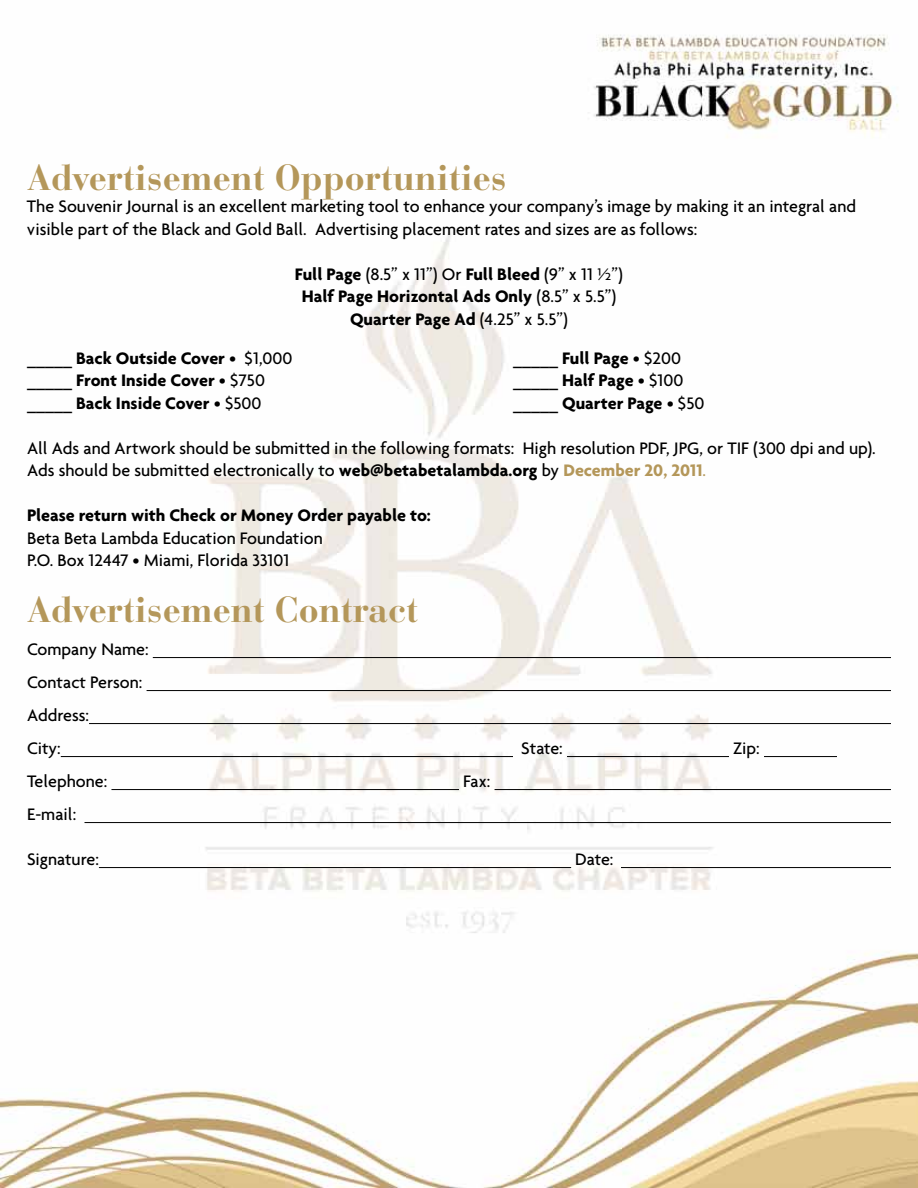
<style>
.page{position:relative;width:918px;height:1188px;background:#fff}
.page>*{position:absolute;margin:0;border:0;box-sizing:border-box;transform-origin:0 0}
.t1{font:700 36px "Bauer Bodoni Std";color:#b4975a}
.t2{font:500 18px/22.5px "Agenda";color:#000}
.t3{font:700 18px/22.5px "Agenda";color:#000;text-align:center}
.s1{font-weight:500}
.s2{font-weight:700}
.s3{font-weight:700;color:#b4975a}
.s4{color:#b4975a}
</style>
<div class="page">
<img style="left:0;top:34px;width:918px;height:1154px">
<hr style="left:153px;top:657px;width:738px;height:1px;background:#000">
<hr style="left:147px;top:690px;width:744px;height:1px;background:#000">
<hr style="left:89px;top:723px;width:802px;height:1px;background:#000">
<hr style="left:61px;top:756px;width:452px;height:1px;background:#000">
<hr style="left:567px;top:756px;width:162px;height:1px;background:#000">
<hr style="left:764px;top:756px;width:73px;height:1px;background:#000">
<hr style="left:111px;top:789px;width:348px;height:1px;background:#000">
<hr style="left:495px;top:789px;width:396px;height:1px;background:#000">
<hr style="left:85px;top:822px;width:806px;height:1px;background:#000">
<hr style="left:99px;top:867px;width:472px;height:1px;background:#000">
<hr style="left:621px;top:867px;width:270px;height:1px;background:#000">
<h1 class="t1" style="left:27px;top:155px;width:481px">Advertisement Opportunities</h1>
<p class="t2" style="left:27px;top:195px;width:831px">The Souvenir Journal is an excellent marketing tool to enhance your company’s image by making it an integral and visible part of the Black and Gold Ball. Advertising placement rates and sizes are as follows:</p>
<p class="t3" style="left:295px;top:262px;width:330px">Full Page <span class="s1">(8.5” x 11”) Or</span> Full Bleed <span class="s1">(9” x 11 ½”)<br></span>Half Page Horizontal Ads Only <span class="s1">(8.5” x 5.5”)<br></span>Quarter Page Ad <span class="s1">(4.25” x 5.5”)</span></p>
<p class="t3" style="left:27px;top:346px;width:267px"><span class="s1">_____</span> Back Outside Cover <span class="s1">• $1,000</span></p>
<p class="t2" style="left:513px;top:346px;width:170px">_____ <span class="s2">Full Page</span> • $200</p>
<p class="t3" style="left:27px;top:369px;width:240px"><span class="s1">_____</span> Front Inside Cover <span class="s1">• $750</span></p>
<p class="t2" style="left:513px;top:369px;width:172px">_____ <span class="s2">Half Page</span> • $100</p>
<p class="t3" style="left:27px;top:391px;width:236px"><span class="s1">_____</span> Back Inside Cover <span class="s1">• $500</span></p>
<p class="t3" style="left:513px;top:391px;width:193px"><span class="s1">_____</span> Quarter Page <span class="s1">• $50</span></p>
<p class="t2" style="left:27px;top:436px;width:850px">All Ads and Artwork should be submitted in the following formats: High resolution PDF, JPG, or TIF (300 dpi and up).<br>Ads should be submitted electronically to <span class="s2">web@betabetalambda.org</span> by <span class="s3">December 20, 2011</span><span class="s4">.</span></p>
<p class="t3" style="left:27px;top:504px;width:405px">Please return with Check or Money Order payable to:</p>
<p class="t2" style="left:27px;top:526px;width:297px">Beta Beta Lambda Education Foundation<br>P.O. Box 12447 • Miami, Florida 33101</p>
<h1 class="t1" style="left:27px;top:587px;width:393px">Advertisement Contract</h1>
<p class="t2" style="left:27px;top:632px;width:123px;line-height:33px">Company Name:<br>Contact Person:<br>Address:<br>City:</p>
<p class="t2" style="left:521px;top:736px;width:43px">State:</p>
<p class="t2" style="left:733px;top:736px;width:28px">Zip:</p>
<p class="t2" style="left:27px;top:769px;width:82px">Telephone:</p>
<p class="t2" style="left:463px;top:769px;width:29px">Fax:</p>
<p class="t2" style="left:27px;top:802px;width:51px">E-mail:</p>
<p class="t2" style="left:27px;top:847px;width:73px">Signature:</p>
<p class="t2" style="left:575px;top:847px;width:40px">Date:</p>
</div>
